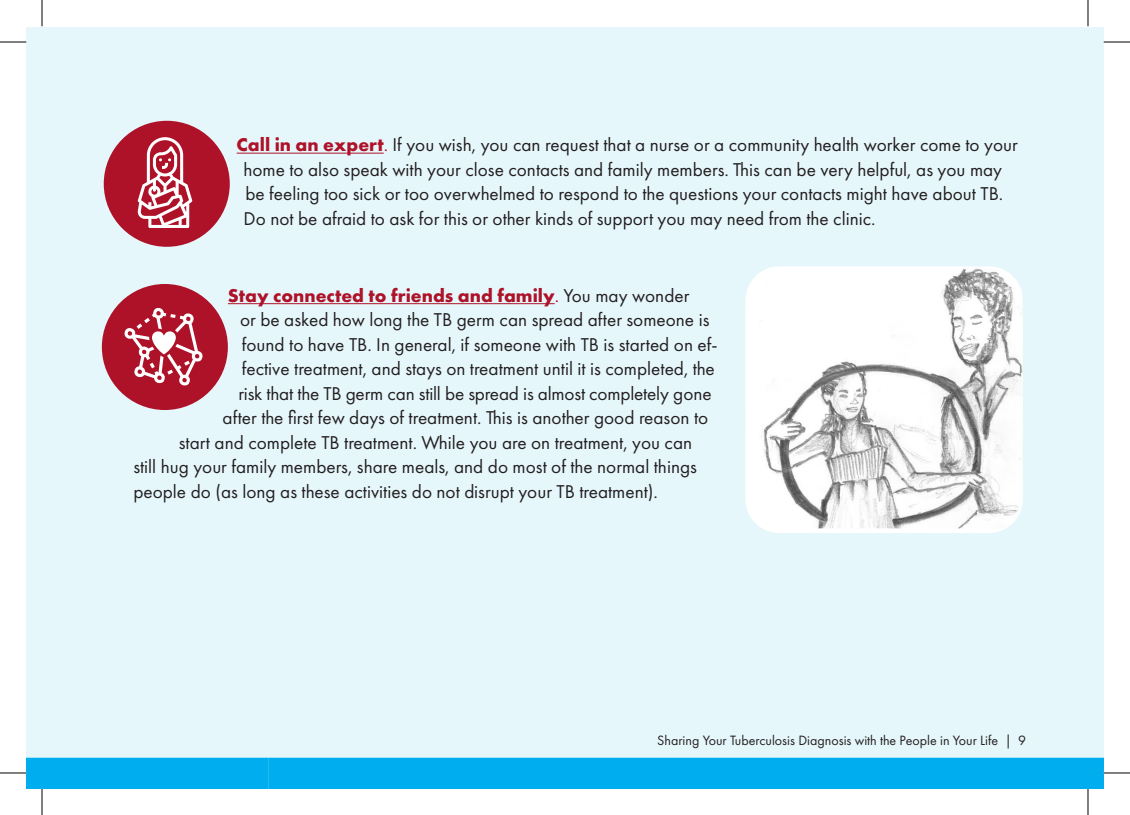
<style>
.page{position:relative;width:1130px;height:815px;background:#fff}
.page>*{position:absolute;margin:0;border:0;box-sizing:border-box;transform-origin:0 0}
.List_Paragraph{font:19.25px/24.5px "Futura PT";color:#231f20}
.List_Paragraph-2{font:700 19.25px "Futura PT";color:#ae1229}
.t1{font:14px "Futura PT";color:#231f20}
.s1{font-weight:700;color:#ae1229}
.s2{color:#ae1229}
.s3{font-weight:400}
.s4{font-weight:400;color:#231f20}
</style>
<div class="page">
<div style="left:26px;top:27px;width:1078px;height:762px;background:#e6f7fb"></div>
<hr style="left:237px;top:153px;width:147px;height:1px;background:#ae1229">
<hr style="left:228px;top:303px;width:327px;height:1px;background:#ae1229">
<div style="left:102px;top:284px;width:126px;height:126px;background:#ae1229;border-radius:50%"></div>
<div style="left:26px;top:758px;width:242px;height:31px;background:#00aeef"></div>
<div style="left:268px;top:758px;width:343px;height:31px;background:#00aeef"></div>
<div style="left:611px;top:758px;width:493px;height:31px;background:#00aeef"></div>
<img style="left:745px;top:266px;width:278px;height:267px">
<svg style="left:125px;top:308px;width:77px;height:77px"></svg>
<div style="left:104px;top:121px;width:126px;height:126px;background:#ae1229;border-radius:50%"></div>
<svg style="left:138px;top:137px;width:54px;height:91px"></svg>
<svg style="left:0;top:42px;width:26px;height:1px"></svg>
<svg style="left:1104px;top:42px;width:26px;height:1px"></svg>
<svg style="left:0;top:773px;width:26px;height:1px"></svg>
<svg style="left:1104px;top:773px;width:26px;height:1px"></svg>
<svg style="left:42px;top:0;width:1px;height:26px"></svg>
<svg style="left:42px;top:789px;width:1px;height:26px"></svg>
<svg style="left:1088px;top:0;width:1px;height:26px"></svg>
<svg style="left:1088px;top:789px;width:1px;height:26px"></svg>
<p class="List_Paragraph" style="left:244px;top:132px;width:775px;text-indent:-7px"><span class="s1">Call in an expert</span><span class="s2">.</span> If you wish, you can request that a nurse or a community health worker come to your home to also speak with your close contacts and family members. This can be very helpful, as you may be feeling too sick or too overwhelmed to respond to the questions your contacts might have about TB.<br>Do not be afraid to ask for this or other kinds of support you may need from the clinic.</p>
<p class="List_Paragraph-2" style="left:228px;top:283px;width:463px">Stay connected to friends and family<span class="s3">.</span> <span class="s4">You may wonder</span></p>
<p class="List_Paragraph" style="left:240px;top:307px;width:471px">or be asked how long the TB germ can spread after someone is</p>
<p class="List_Paragraph" style="left:242px;top:332px;width:477px">found to have TB. In general, if someone with TB is started on ef-</p>
<p class="List_Paragraph" style="left:242px;top:356px;width:474px">fective treatment, and stays on treatment until it is completed, the</p>
<p class="List_Paragraph" style="left:238px;top:381px;width:475px">risk that the TB germ can still be spread is almost completely gone</p>
<p class="List_Paragraph" style="left:223px;top:405px;width:487px">after the first few days of treatment. This is another good reason to</p>
<p class="List_Paragraph" style="left:179px;top:430px;width:515px">start and complete TB treatment. While you are on treatment, you can</p>
<p class="List_Paragraph" style="left:133px;top:454px;width:565px">still hug your family members, share meals, and do most of the normal things</p>
<p class="List_Paragraph" style="left:133px;top:479px;width:526px">people do (as long as these activities do not disrupt your TB treatment).</p>
<p class="t1" style="left:657px;top:731px;width:370px">Sharing Your Tuberculosis Diagnosis with the People in Your Life | 9</p>
</div>
